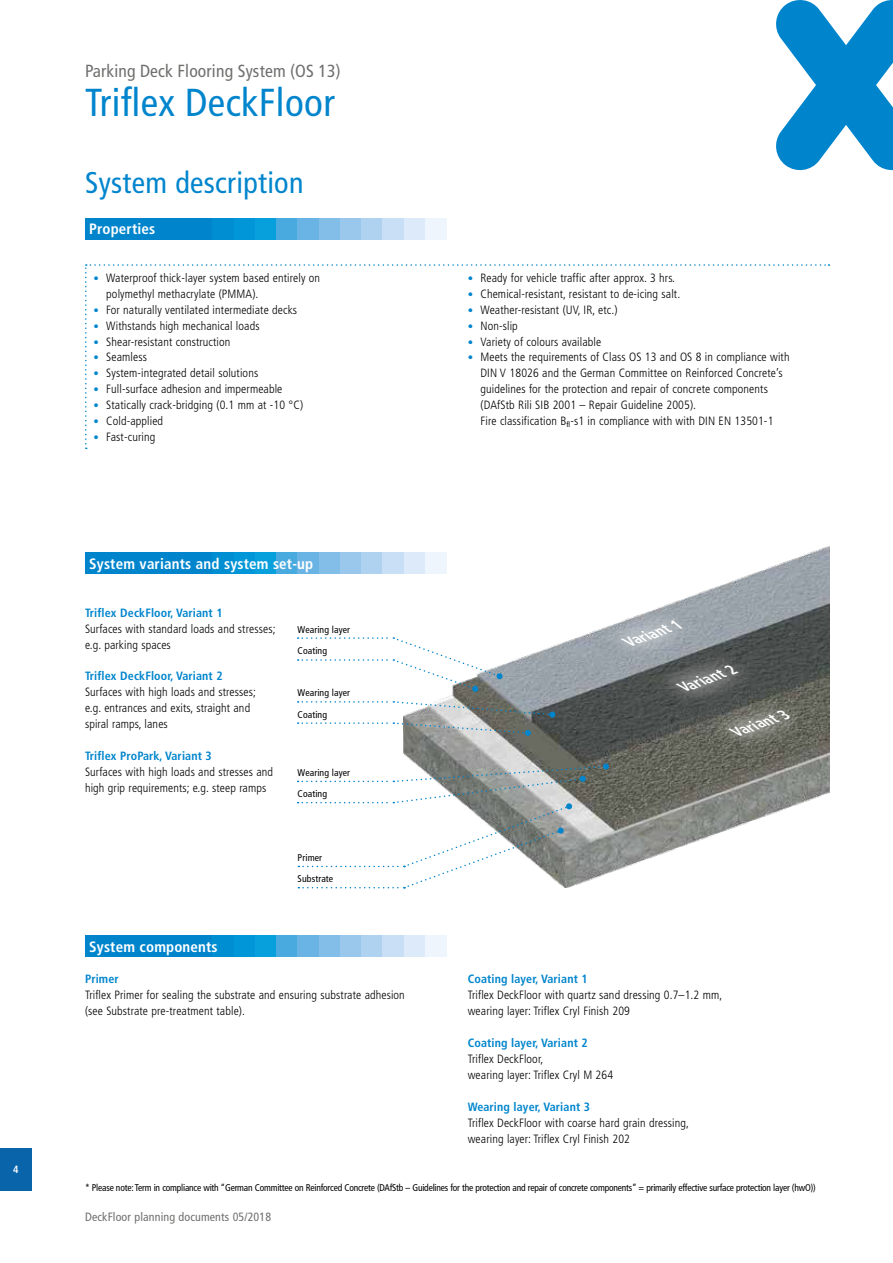
<style>
.page{position:relative;width:893px;height:1263px;background:#fff}
.page>*{position:absolute;margin:0;border:0;box-sizing:border-box;transform-origin:0 0}
.t1{font:condensed 39px "Frutiger LT Pro";letter-spacing:.01em;color:#0085cd}
.t2{font:condensed 30px "Frutiger LT Pro";letter-spacing:.01em;color:#0085cd}
.t3{font:condensed 17.55px "Frutiger LT Pro";letter-spacing:.01em;color:#6f6f6e}
.t4{font:700 condensed 15px "Frutiger LT Pro";letter-spacing:.01em;color:#fff}
.t5{font:italic 700 condensed 15px "Frutiger LT Pro";color:#fff}
.t6{font:300 condensed 12px/15.9px "Frutiger LT Pro";letter-spacing:.01em;color:#000}
.t7{font:700 condensed 12px "Frutiger LT Pro";letter-spacing:.01em;color:#0085cd}
.t8{font:condensed 12px "Frutiger LT Pro";letter-spacing:.01em;color:#6f6f6e}
.t9{font:700 condensed 10.5px "Frutiger LT Pro";color:#fff}
.t10{font:condensed 9.75px "Frutiger LT Pro";letter-spacing:-.02em;color:#000}
.t11{font:condensed 9.75px/21.3px "Frutiger LT Pro";letter-spacing:.01em;color:#000}
.s1{font-size:10.8px;color:#0085cd}
</style>
<div class="page">
<div style="left:0;top:1148px;width:32px;height:43px;background:#0964aa"></div>
<svg style="left:776px;top:0;width:117px;height:170px"></svg>
<img style="left:404px;top:546px;width:425px;height:248px">
<svg style="left:85px;top:264px;width:744px;height:185px"></svg>
<div style="left:85px;top:218px;width:128px;height:21px;background:#0085cd"></div>
<div style="left:213px;top:218px;width:21px;height:21px;background:#008ed2"></div>
<div style="left:234px;top:218px;width:21px;height:21px;background:#0096d7"></div>
<div style="left:255px;top:218px;width:21px;height:21px;background:#08a0dc"></div>
<div style="left:276px;top:218px;width:22px;height:21px;background:#49aae0"></div>
<div style="left:298px;top:218px;width:21px;height:21px;background:#69b4e4"></div>
<div style="left:319px;top:218px;width:21px;height:21px;background:#83bee9"></div>
<div style="left:340px;top:218px;width:21px;height:21px;background:#9ac8ec"></div>
<div style="left:361px;top:218px;width:22px;height:21px;background:#afd2f0"></div>
<div style="left:383px;top:218px;width:21px;height:21px;background:#c8dff5"></div>
<div style="left:404px;top:218px;width:21px;height:21px;background:#dceaf9"></div>
<div style="left:425px;top:218px;width:21px;height:21px;background:#eef5fc"></div>
<div style="left:85px;top:935px;width:128px;height:22px;background:#0085cd"></div>
<div style="left:213px;top:935px;width:21px;height:22px;background:#008ed2"></div>
<div style="left:234px;top:935px;width:21px;height:22px;background:#0096d7"></div>
<div style="left:255px;top:935px;width:21px;height:22px;background:#08a0dc"></div>
<div style="left:276px;top:935px;width:22px;height:22px;background:#49aae0"></div>
<div style="left:298px;top:935px;width:21px;height:22px;background:#69b4e4"></div>
<div style="left:319px;top:935px;width:21px;height:22px;background:#83bee9"></div>
<div style="left:340px;top:935px;width:21px;height:22px;background:#9ac8ec"></div>
<div style="left:361px;top:935px;width:22px;height:22px;background:#afd2f0"></div>
<div style="left:383px;top:935px;width:21px;height:22px;background:#c8dff5"></div>
<div style="left:404px;top:935px;width:21px;height:22px;background:#dceaf9"></div>
<div style="left:425px;top:935px;width:21px;height:22px;background:#eef5fc"></div>
<div style="left:85px;top:553px;width:128px;height:21px;background:#0085cd"></div>
<div style="left:213px;top:553px;width:21px;height:21px;background:#008ed2"></div>
<div style="left:234px;top:553px;width:21px;height:21px;background:#0096d7"></div>
<div style="left:255px;top:553px;width:21px;height:21px;background:#08a0dc"></div>
<div style="left:276px;top:553px;width:22px;height:21px;background:#49aae0"></div>
<div style="left:298px;top:553px;width:21px;height:21px;background:#69b4e4"></div>
<div style="left:319px;top:553px;width:21px;height:21px;background:#83bee9"></div>
<div style="left:340px;top:553px;width:21px;height:21px;background:#9ac8ec"></div>
<div style="left:361px;top:553px;width:22px;height:21px;background:#afd2f0"></div>
<div style="left:383px;top:553px;width:21px;height:21px;background:#c8dff5"></div>
<div style="left:404px;top:553px;width:21px;height:21px;background:#dceaf9"></div>
<div style="left:425px;top:553px;width:21px;height:21px;background:#eef5fc"></div>
<svg style="left:298px;top:598px;width:530px;height:290px"></svg>
<p class="t9" style="left:13px;top:1163px;width:7px">4</p>
<h3 class="t3" style="left:85px;top:61px;width:257px">Parking Deck Flooring System (OS 13)</h3>
<h1 class="t1" style="left:85px;top:80px;width:251px">Triflex DeckFloor</h1>
<h2 class="t2" style="left:85px;top:165px;width:220px">System description</h2>
<p class="t4" style="left:89px;top:220px;width:67px">Properties</p>
<p class="t6" style="left:106px;top:270px;width:215px;text-indent:-13px"><span class="s1">•</span> Waterproof thick-layer system based entirely on polymethyl methacrylate (PMMA).</p>
<p class="t6" style="left:94px;top:302px;width:205px"><span class="s1">•</span> For naturally ventilated intermediate decks</p>
<p class="t6" style="left:94px;top:318px;width:168px"><span class="s1">•</span> Withstands high mechanical loads</p>
<p class="t6" style="left:94px;top:334px;width:138px"><span class="s1">•</span> Shear-resistant construction</p>
<p class="t6" style="left:94px;top:349px;width:55px"><span class="s1">•</span> Seamless</p>
<p class="t6" style="left:94px;top:365px;width:166px"><span class="s1">•</span> System-integrated detail solutions</p>
<p class="t6" style="left:94px;top:381px;width:190px"><span class="s1">•</span> Full-surface adhesion and impermeable</p>
<p class="t6" style="left:94px;top:397px;width:211px"><span class="s1">•</span> Statically crack-bridging (0.1 mm at -10 °C)</p>
<p class="t6" style="left:94px;top:413px;width:71px"><span class="s1">•</span> Cold-applied</p>
<p class="t6" style="left:94px;top:429px;width:63px"><span class="s1">•</span> Fast-curing</p>
<p class="t4" style="left:89px;top:555px;width:225px">System variants and system set-up</p>
<p class="t7" style="left:85px;top:605px;width:139px">Triflex DeckFloor, Variant 1</p>
<p class="t6" style="left:85px;top:621px;width:192px">Surfaces with standard loads and stresses; e.g. parking spaces</p>
<p class="t7" style="left:85px;top:669px;width:139px">Triflex DeckFloor, Variant 2</p>
<p class="t6" style="left:85px;top:684px;width:172px">Surfaces with high loads and stresses; e.g. entrances and exits, straight and spiral ramps, lanes</p>
<p class="t7" style="left:85px;top:749px;width:128px">Triflex ProPark, Variant 3</p>
<p class="t6" style="left:85px;top:764px;width:190px">Surfaces with high loads and stresses and high grip requirements; e.g. steep ramps</p>
<p class="t11" style="left:298px;top:619px;width:54px">Wearing layer</p>
<p class="t11" style="left:298px;top:640px;width:31px">Coating</p>
<p class="t11" style="left:298px;top:682px;width:54px">Wearing layer</p>
<p class="t11" style="left:298px;top:704px;width:31px">Coating</p>
<p class="t11" style="left:298px;top:762px;width:54px">Wearing layer</p>
<p class="t11" style="left:298px;top:783px;width:31px">Coating</p>
<p class="t11" style="left:298px;top:847px;width:37px">Primer<br>Substrate</p>
<p class="t4" style="left:89px;top:937px;width:130px">System components</p>
<p class="t7" style="left:85px;top:972px;width:35px">Primer</p>
<p class="t6" style="left:85px;top:987px;width:321px">Triflex Primer for sealing the substrate and ensuring substrate adhesion (see Substrate pre-treatment table).</p>
<p class="t6" style="left:468px;top:270px;width:209px"><span class="s1">•</span> Ready for vehicle traffic after approx. 3 hrs.</p>
<p class="t6" style="left:468px;top:286px;width:214px"><span class="s1">•</span> Chemical-resistant, resistant to de-icing salt.</p>
<p class="t6" style="left:468px;top:302px;width:151px"><span class="s1">•</span> Weather-resistant (UV, IR, etc.)</p>
<p class="t6" style="left:468px;top:318px;width:52px"><span class="s1">•</span> Non-slip</p>
<p class="t6" style="left:468px;top:334px;width:135px"><span class="s1">•</span> Variety of colours available</p>
<p class="t6" style="left:480px;top:349px;width:311px;text-indent:-13px"><span class="s1">•</span> Meets the requirements of Class OS 13 and OS 8 in compliance with DIN V 18026 and the German Committee on Reinforced Concrete’s guidelines for the protection and repair of concrete components (DAfStb Rili SIB 2001 – Repair Guideline 2005).<br>Fire classification B<sub>fl</sub>-s1 in compliance with with DIN EN 13501-1</p>
<p class="t5" style="left:625px;top:634px;width:60px;rotate:-20deg">Variant 1</p>
<p class="t5" style="left:680px;top:679px;width:60px;rotate:-20deg">Variant 2</p>
<p class="t5" style="left:733px;top:724px;width:60px;rotate:-20deg">Variant 3</p>
<p class="t7" style="left:468px;top:972px;width:122px">Coating layer, Variant 1</p>
<p class="t6" style="left:468px;top:987px;width:256px">Triflex DeckFloor with quartz sand dressing 0.7–1.2 mm, wearing layer: Triflex Cryl Finish 209</p>
<p class="t7" style="left:468px;top:1036px;width:122px">Coating layer, Variant 2</p>
<p class="t6" style="left:468px;top:1051px;width:147px">Triflex DeckFloor,<br>wearing layer: Triflex Cryl M 264</p>
<p class="t7" style="left:468px;top:1100px;width:124px">Wearing layer, Variant 3</p>
<p class="t6" style="left:468px;top:1115px;width:223px">Triflex DeckFloor with coarse hard grain dressing, wearing layer: Triflex Cryl Finish 202</p>
<p class="t10" style="left:85px;top:1181px;width:732px">* Please note: Term in compliance with “German Committee on Reinforced Concrete (DAfStb – Guidelines for the protection and repair of concrete components” = primarily effective surface protection layer (hwO))</p>
<p class="t8" style="left:85px;top:1210px;width:188px">DeckFloor planning documents 05/2018</p>
</div>
